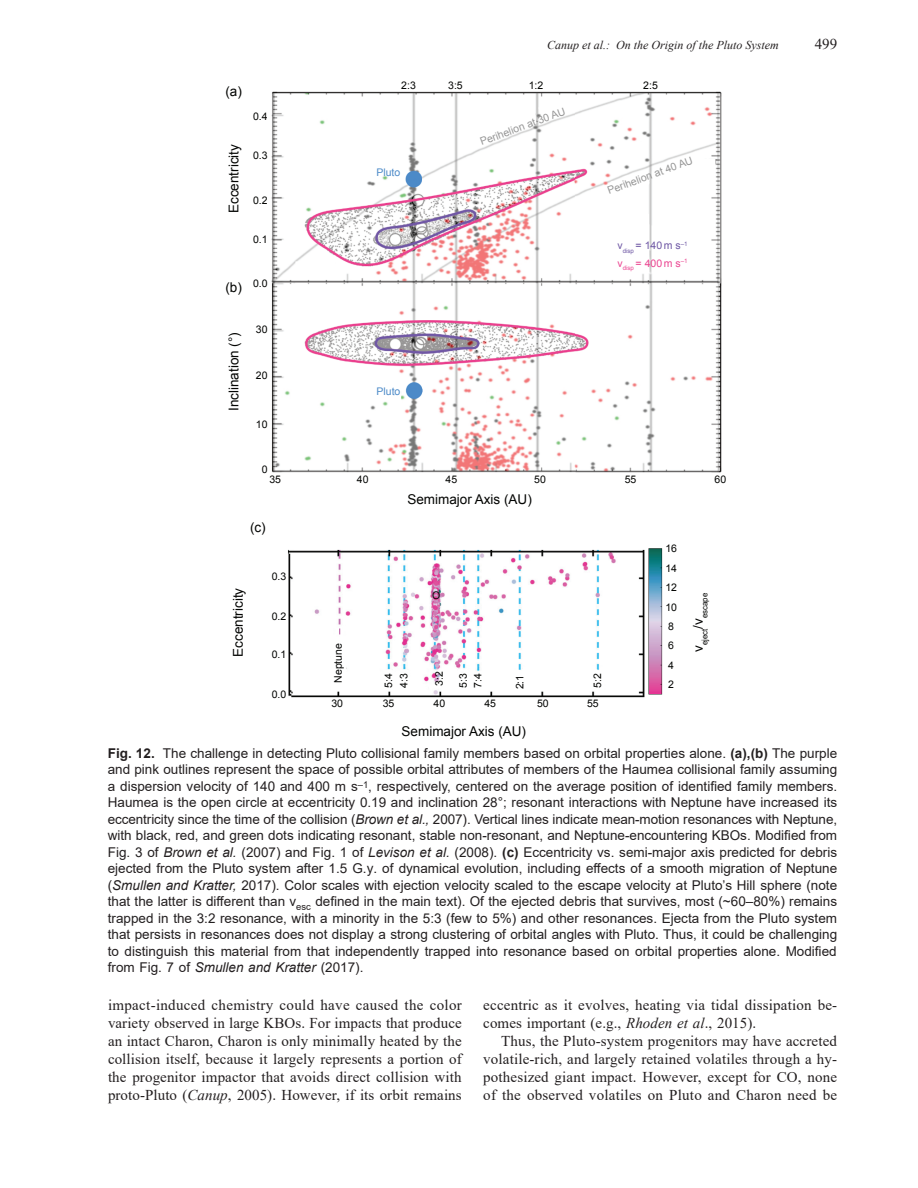
<style>
.page{position:relative;width:918px;height:1188px;background:#fff}
.page>*{position:absolute;margin:0;border:0;box-sizing:border-box;transform-origin:0 0}
.t1{font:15px/18px "Times New Roman";letter-spacing:.01em;color:#231f20;text-align:justify}
.t2{font:13.5px/16.5px "Arial";color:#231f20;text-align:justify}
.t3{font:13.5px "Arial";color:#040503}
.t4{font:italic 12px "Times New Roman";color:#231f20}
.t5{font:10.5px/19.5px "Arial";color:#040503}
.t6{font:10.5px "Arial";color:#969696}
.t7{font:10.5px/17.5px "Arial";color:#6e57a4}
.t8{font:10.5px "Arial";color:#4c8ac8}
.t9{font:7.8px "Arial";color:#040503}
.s1{color:#eb4591}
.s2{font-weight:700}
.s3{font-style:italic}
</style>
<div class="page">
<img style="left:288px;top:548px;width:375px;height:150px">
<img style="left:271px;top:91px;width:451px;height:382px">
<p class="t3" style="left:225px;top:83px;width:18px">(a)</p>
<p class="t3" style="left:225px;top:213px;width:71px;rotate:-90deg">Eccentricity</p>
<p class="t5" style="left:253px;top:107px;width:16px">0.4</p>
<p class="t5" style="left:253px;top:145px;width:16px">0.3</p>
<p class="t5" style="left:253px;top:190px;width:16px">0.2</p>
<p class="t5" style="left:253px;top:230px;width:16px">0.1</p>
<p class="t3" style="left:225px;top:278px;width:18px">(b)</p>
<p class="t5" style="left:253px;top:274px;width:16px">0.0</p>
<p class="t3" style="left:225px;top:411px;width:80px;rotate:-90deg">Inclination (°)</p>
<p class="t5" style="left:256px;top:320px;width:13px">30</p>
<p class="t5" style="left:256px;top:366px;width:13px">20</p>
<p class="t5" style="left:256px;top:415px;width:13px">10</p>
<p class="t4" style="left:547px;top:37px;width:233px">Canup et al.: On the Origin of the Pluto System</p>
<p class="t1" style="left:815px;top:34px;width:24px">499</p>
<p class="t5" style="left:401px;top:76px;width:16px">2:3</p>
<p class="t5" style="left:448px;top:76px;width:16px">3:5</p>
<p class="t5" style="left:529px;top:76px;width:16px">1:2</p>
<p class="t5" style="left:643px;top:76px;width:16px">2:5</p>
<p class="t8" style="left:376px;top:166px;width:25px">Pluto</p>
<p class="t8" style="left:376px;top:384px;width:25px">Pluto</p>
<p class="t6" style="left:478px;top:135px;width:91px;rotate:-20deg">Perihelion at 30 AU</p>
<p class="t6" style="left:606px;top:184px;width:91px;rotate:-20deg">Perihelion at 40 AU</p>
<p class="t7" style="left:617px;top:237px;width:72px">v<sub>disp</sub> = 140 m s<sup>–1 </sup><span class="s1">v</span><sub>disp</sub> <span class="s1">= 400 m s</span><sup>–1</sup></p>
<p class="t5" style="left:262px;top:460px;width:7px">0</p>
<p class="t5" style="left:269px;top:470px;width:13px">35</p>
<p class="t5" style="left:357px;top:470px;width:13px">40</p>
<p class="t3" style="left:250px;top:519px;width:17px">(c)</p>
<p class="t5" style="left:534px;top:470px;width:13px">50</p>
<p class="t5" style="left:625px;top:470px;width:13px">55</p>
<p class="t5" style="left:715px;top:470px;width:13px">60</p>
<p class="t5" style="left:446px;top:470px;width:13px">45</p>
<p class="t3" style="left:407px;top:491px;width:126px">Semimajor Axis (AU)</p>
<p class="t5" style="left:665px;top:539px;width:13px">16<br>14<br>12<br>10<br>8<br>6<br>4<br>2</p>
<p class="t5" style="left:272px;top:567px;width:16px">0.3</p>
<p class="t3" style="left:229px;top:657px;width:71px;rotate:-90deg">Eccentricity</p>
<p class="t9" style="left:700px;top:652px;width:61px;rotate:-90deg"><sup>v</sup>eject<sup>/v</sup>escape</p>
<p class="t5" style="left:432px;top:586px;width:10px">O</p>
<p class="t5" style="left:272px;top:607px;width:16px">0.2</p>
<p class="t5" style="left:328px;top:683px;width:41px;rotate:-90deg">Neptune</p>
<p class="t5" style="left:272px;top:645px;width:16px">0.1</p>
<p class="t5" style="left:381px;top:688px;width:16px;line-height:15.3px;rotate:-90deg">5:4<br>4:3</p>
<p class="t5" style="left:429px;top:686px;width:16px;rotate:-90deg">3:2</p>
<p class="t5" style="left:456px;top:688px;width:16px;line-height:14.9px;rotate:-90deg">5:3<br>7:4</p>
<p class="t5" style="left:510px;top:689px;width:16px;rotate:-90deg">2:1</p>
<p class="t5" style="left:588px;top:688px;width:16px;rotate:-90deg">5:2</p>
<p class="t5" style="left:383px;top:694px;width:13px">35</p>
<p class="t5" style="left:434px;top:694px;width:13px">40</p>
<p class="t5" style="left:484px;top:694px;width:13px">45</p>
<p class="t5" style="left:272px;top:684px;width:16px">0.0</p>
<p class="t5" style="left:331px;top:694px;width:13px">30</p>
<p class="t5" style="left:537px;top:694px;width:13px">50</p>
<p class="t5" style="left:587px;top:694px;width:13px">55</p>
<p class="t3" style="left:402px;top:722px;width:126px">Semimajor Axis (AU)</p>
<p class="t2" style="left:108px;top:745px;width:731px"><span class="s2">Fig. 12.</span> The challenge in detecting Pluto collisional family members based on orbital properties alone. <span class="s2">(a),(b)</span> The purple and pink outlines represent the space of possible orbital attributes of members of the Haumea collisional family assuming a dispersion velocity of 140 and 400 m s<sup>–1</sup>, respectively, centered on the average position of identified family members.<br>Haumea is the open circle at eccentricity 0.19 and inclination 28°; resonant interactions with Neptune have increased its eccentricity since the time of the collision (<span class="s3">Brown et al.,</span> 2007). Vertical lines indicate mean-motion resonances with Neptune, with black, red, and green dots indicating resonant, stable non-resonant, and Neptune-encountering KBOs. Modified from Fig. 3 of <span class="s3">Brown et al.</span> (2007) and Fig. 1 of <span class="s3">Levison et al.</span> (2008). <span class="s2">(c)</span> Eccentricity vs. semi-major axis predicted for debris ejected from the Pluto system after 1.5 G.y. of dynamical evolution, including effects of a smooth migration of Neptune (<span class="s3">Smullen and Kratter,</span> 2017). Color scales with ejection velocity scaled to the escape velocity at Pluto’s Hill sphere (note that the latter is different than v<sub>esc</sub> defined in the main text). Of the ejected debris that survives, most (~60–80%) remains trapped in the 3:2 resonance, with a minority in the 5:3 (few to 5%) and other resonances. Ejecta from the Pluto system that persists in resonances does not display a strong clustering of orbital angles with Pluto. Thus, it could be challenging to distinguish this material from that independently trapped into resonance based on orbital properties alone. Modified from Fig. 7 of <span class="s3">Smullen and Kratter</span> (2017).</p>
<p class="t1" style="left:108px;top:995px;width:355px">impact-induced chemistry could have caused the color variety observed in large KBOs. For impacts that produce an intact Charon, Charon is only minimally heated by the collision itself, because it largely represents a portion of the progenitor impactor that avoids direct collision with proto-Pluto (<span class="s3">Canup</span>, 2005). However, if its orbit remains</p>
<p class="t1" style="left:483px;top:995px;width:355px">eccentric as it evolves, heating via tidal dissipation be&shy;comes important (e.g., <span class="s3">Rhoden et al</span>., 2015).</p>
<p class="t1" style="left:483px;top:1031px;width:355px;text-indent:18px">Thus, the Pluto-system progenitors may have accreted volatile-rich, and largely retained volatiles through a hy&shy;pothesized giant impact. However, except for CO, none of the observed volatiles on Pluto and Charon need be</p>
</div>
